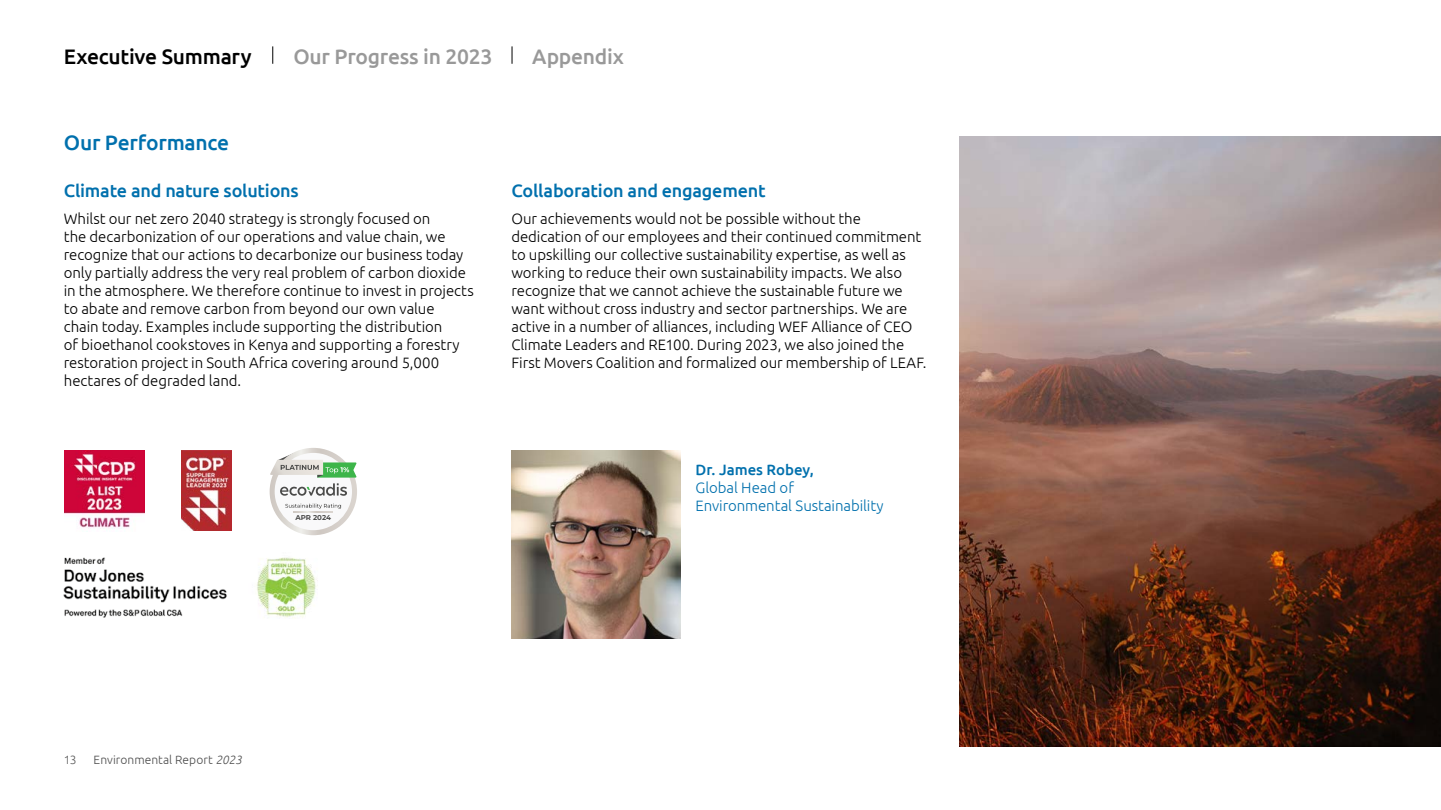
<style>
.page{position:relative;width:1441px;height:810px;background:#fff}
.page>*{position:absolute;margin:0;border:0;box-sizing:border-box;transform-origin:0 0}
.t1{font:500 21px "Ubuntu";letter-spacing:-.015em;color:#999}
.t2{font:500 21px "Ubuntu";letter-spacing:-.01em;color:#000}
.t3{font:500 21px "Ubuntu";letter-spacing:-.015em;color:#0070ad}
.t4{font:500 18px "Ubuntu";letter-spacing:-.01em;color:#0070ad}
.t5{font:300 15px/18px "Ubuntu";letter-spacing:-.005em;color:#000}
.t6{font:300 15px/18px "Ubuntu";letter-spacing:-.005em;color:#0070ad}
.t7{font:500 15px "Ubuntu";letter-spacing:-.005em;color:#0070ad}
.t8{font:300 12px "Ubuntu";letter-spacing:.005em;color:#4d4d4d}
.t9{font:300 12px "Ubuntu";color:#595959}
.t10{font:700 7.05px "Montserrat";letter-spacing:-.005em;color:#4b4b4a}
.s1{font-style:italic}
</style>
<div class="page">
<img style="left:257px;top:557px;width:61px;height:61px">
<img style="left:182px;top:451px;width:49px;height:80px">
<img style="left:64px;top:451px;width:80px;height:79px">
<svg style="left:269px;top:448px;width:88px;height:87px"></svg>
<div style="left:274px;top:453px;width:78px;height:77px;background:#f9f9fa;border-radius:50%"></div>
<svg style="left:294px;top:511px;width:39px;height:1px"></svg>
<svg style="left:285px;top:504px;width:56px;height:5px"></svg>
<svg style="left:270px;top:453px;width:86px;height:43px"></svg>
<img style="left:63px;top:557px;width:164px;height:61px">
<img style="left:511px;top:451px;width:169px;height:188px">
<img style="left:959px;top:136px;width:481px;height:610px">
<svg style="left:272px;top:46px;width:1px;height:18px"></svg>
<svg style="left:511px;top:46px;width:1px;height:18px"></svg>
<h1 class="t2" style="left:64px;top:43px;width:189px">Executive Summary</h1>
<h1 class="t1" style="left:293px;top:43px;width:200px">Our Progress in 2023</h1>
<h1 class="t1" style="left:532px;top:43px;width:93px">Appendix</h1>
<h1 class="t3" style="left:64px;top:130px;width:167px">Our Performance</h1>
<p class="t4" style="left:64px;top:179px;width:236px">Climate and nature solutions</p>
<p class="t5" style="left:64px;top:209px;width:411px">Whilst our net zero 2040 strategy is strongly focused on<br>the decarbonization of our operations and value chain, we recognize that our actions to decarbonize our business today only partially address the very real problem of carbon dioxide in the atmosphere. We therefore continue to invest in projects to abate and remove carbon from beyond our own value<br>chain today. Examples include supporting the distribution<br>of bioethanol cookstoves in Kenya and supporting a forestry restoration project in South Africa covering around 5,000 hectares of degraded land.</p>
<p class="t10" style="left:295px;top:513px;width:37px">APR 2024</p>
<p class="t4" style="left:511px;top:179px;width:255px">Collaboration and engagement</p>
<p class="t5" style="left:511px;top:209px;width:416px">Our achievements would not be possible without the dedication of our employees and their continued commitment to upskilling our collective sustainability expertise, as well as working to reduce their own sustainability impacts. We also recognize that we cannot achieve the sustainable future we want without cross industry and sector partnerships. We are active in a number of alliances, including WEF Alliance of CEO Climate Leaders and RE100. During 2023, we also joined the First Movers Coalition and formalized our membership of LEAF.</p>
<p class="t7" style="left:695px;top:460px;width:120px">Dr. James Robey,</p>
<p class="t6" style="left:695px;top:478px;width:190px">Global Head of<br>Environmental Sustainability</p>
<p class="t9" style="left:64px;top:752px;width:14px">13</p>
<p class="t8" style="left:94px;top:752px;width:150px">Environmental Report <span class="s1">2023</span></p>
</div>
